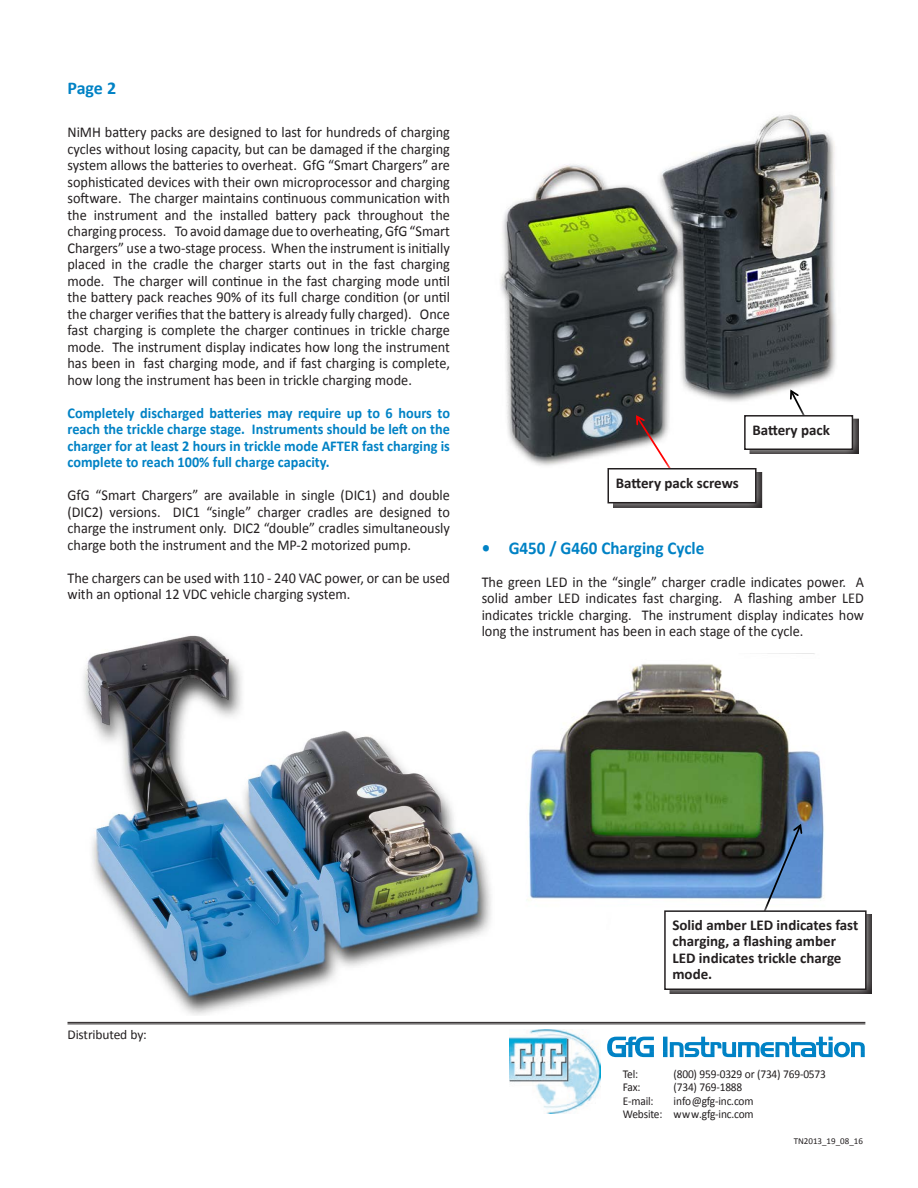
<style>
.page{position:relative;width:918px;height:1188px;background:#fff}
.page>*{position:absolute;margin:0;border:0;box-sizing:border-box;transform-origin:0 0}
.t1{font:700 18px "Calibri";color:#0082c5;scale:.95 1}
.t2{font:700 18px "Calibri";color:#0082c5}
.t3{font:15px/16.5px "Calibri";color:#231f20;text-align:justify;scale:.95 1}
.t4{font:700 15px/16.5px "Calibri";color:#0082c5;text-align:justify;scale:.95 1}
.Paragraph_Style_1{font:700 15px/16.5px "Calibri";color:#231f20}
.t5{font:13.5px "Calibri";letter-spacing:-.01em;color:#231f20}
._7Specs_Body{font:12px/13.5px "Calibri";letter-spacing:-.015em;color:#231f20;text-align:right;scale:.95 1}
.t6{font:9px "Calibri";color:#231f20}
</style>
<div class="page">
<img style="left:527px;top:653px;width:297px;height:248px">
<svg style="left:757px;top:822px;width:46px;height:79px;background:#4b6788"></svg>
<div style="left:654px;top:901px;width:222px;height:98px;background:#fff;opacity:.75"></div>
<div style="left:665px;top:911px;width:201px;height:78px;background:#fff"></div>
<div style="left:664px;top:910px;width:203px;height:80px;border:2px solid #231f20"></div>
<img style="left:83px;top:635px;width:408px;height:380px">
<hr style="left:68px;top:1022px;width:797px;height:1px;background:#231f20">
<hr style="left:68px;top:1024px;width:797px;height:1px;background:#231f20">
<img style="left:509px;top:1029px;width:91px;height:85px">
<svg style="left:607px;top:1037px;width:258px;height:20px"></svg>
<img style="left:500px;top:114px;width:336px;height:352px">
<svg style="left:789px;top:388px;width:39px;height:17px"></svg>
<div style="left:734px;top:405px;width:129px;height:55px;background:#fff;opacity:.75"></div>
<div style="left:745px;top:416px;width:107px;height:33px;background:#fff"></div>
<div style="left:744px;top:415px;width:109px;height:35px;border:2px solid #231f20"></div>
<svg style="left:635px;top:414px;width:64px;height:44px"></svg>
<div style="left:598px;top:458px;width:168px;height:55px;background:#fff;opacity:.75"></div>
<div style="left:608px;top:469px;width:148px;height:34px;background:#fff"></div>
<div style="left:608px;top:468px;width:149px;height:35px;border:2px solid #231f20"></div>
<p class="t2" style="left:68px;top:76px;width:50px">Page 2</p>
<p class="t3" style="left:68px;top:124px;width:404px">NiMH battery packs are designed to last for hundreds of charging cycles without losing capacity, but can be damaged if the charging system allows the batteries to overheat. GfG “Smart Chargers” are sophisticated devices with their own microprocessor and charging software. The charger maintains continuous communication with the instrument and the installed battery pack throughout the charging process. To avoid damage due to overheating, GfG “Smart Chargers” use a two-stage process. When the instrument is initially placed in the cradle the charger starts out in the fast charging mode. The charger will continue in the fast charging mode until the battery pack reaches 90% of its full charge condition (or until the charger verifies that the battery is already fully charged). Once fast charging is complete the charger continues in trickle charge mode. The instrument display indicates how long the instrument has been in fast charging mode, and if fast charging is complete, how long the instrument has been in trickle charging mode.</p>
<p class="t4" style="left:68px;top:405px;width:404px">Completely discharged batteries may require up to 6 hours to reach the trickle charge stage. Instruments should be left on the charger for at least 2 hours in trickle mode AFTER fast charging is complete to reach 100% full charge capacity.</p>
<p class="t3" style="left:68px;top:487px;width:404px">GfG “Smart Chargers” are available in single (DIC1) and double (DIC2) versions. DIC1 “single” charger cradles are designed to charge the instrument only. DIC2 “double” cradles simultaneously charge both the instrument and the MP-2 motorized pump.</p>
<p class="t3" style="left:68px;top:570px;width:404px">The chargers can be used with 110 - 240 VAC power, or can be used with an optional 12 VDC vehicle charging system.</p>
<p class="Paragraph_Style_1" style="left:752px;top:421px;width:79px">Battery pack</p>
<p class="Paragraph_Style_1" style="left:616px;top:474px;width:125px">Battery pack screws</p>
<p class="t1" style="left:482px;top:536px;width:236px">• G450 / G460 Charging Cycle</p>
<p class="t3" style="left:482px;top:573px;width:404px">The green LED in the “single” charger cradle indicates power. A solid amber LED indicates fast charging. A flashing amber LED indicates trickle charging. The instrument display indicates how long the instrument has been in each stage of the cycle.</p>
<p class="t5" style="left:68px;top:1026px;width:81px">Distributed by:</p>
<p class="Paragraph_Style_1" style="left:672px;top:917px;width:187px">Solid amber LED indicates fast charging, a flashing amber<br>LED indicates trickle charge mode.</p>
<p class="_7Specs_Body" style="left:623px;top:1067px;width:18px">Tel:</p>
<p class="_7Specs_Body" style="left:674px;top:1067px;width:162px">(800) 959-0329 or (734) 769-0573</p>
<p class="_7Specs_Body" style="left:623px;top:1080px;width:20px">Fax:</p>
<p class="_7Specs_Body" style="left:674px;top:1080px;width:74px">(734) 769-1888</p>
<p class="_7Specs_Body" style="left:623px;top:1094px;width:34px">E-mail:</p>
<p class="_7Specs_Body" style="left:623px;top:1094px;width:139px">info@gfg-inc.com<br>Website: www.gfg-inc.com</p>
<p class="t6" style="left:794px;top:1136px;width:71px">TN2013_19_08_16</p>
</div>
